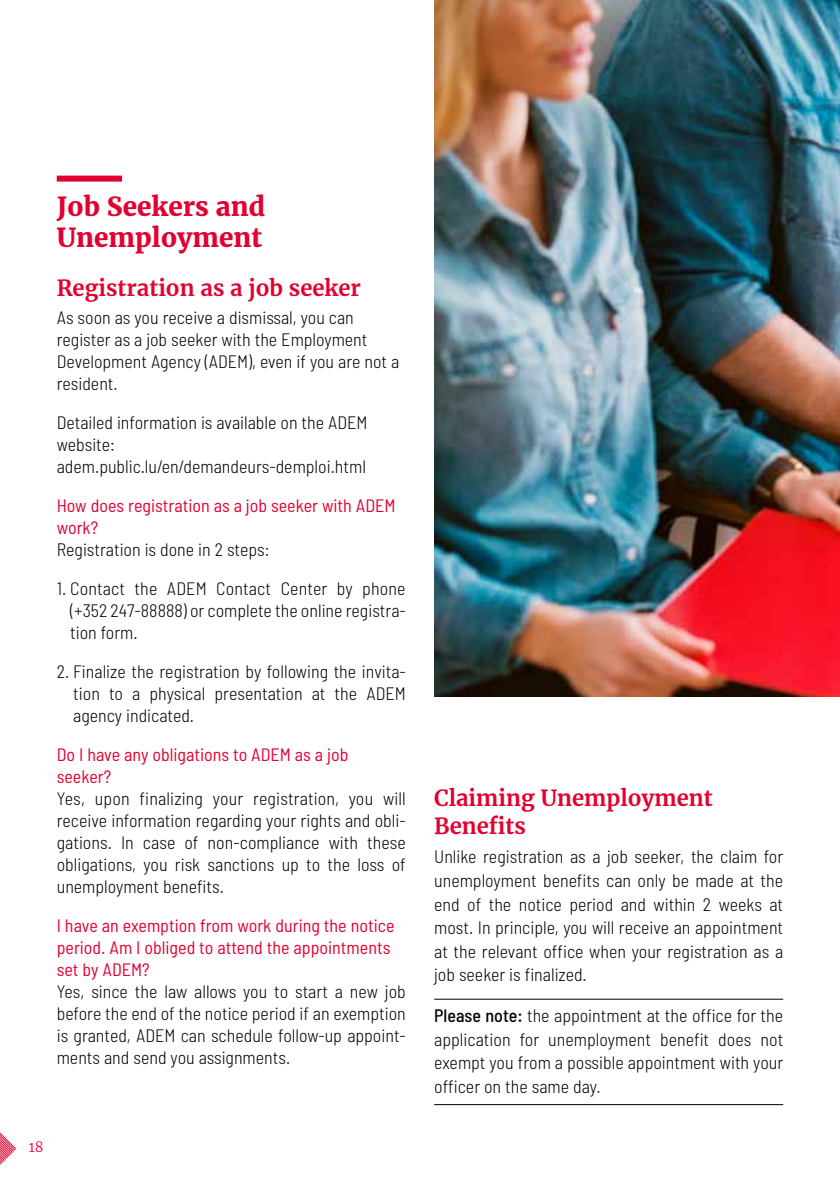
<style>
.page{position:relative;width:840px;height:1191px;background:#fff}
.page>*{position:absolute;margin:0;border:0;box-sizing:border-box;transform-origin:0 0}
.t1{font:900 26px/31.2px "Merriweather";color:#e20030}
.t2{font:700 22px/28px "Merriweather";color:#e20030}
.t3{font:300 semi-condensed 18px/22px "Barlow";color:#000;text-align:justify}
.t4{font:semi-condensed 18px/22px "Barlow";color:#e20030}
.t5{font:300 14px "Merriweather";color:#e20030}
.s1{font-weight:500}
</style>
<div class="page">
<svg style="left:0;top:1132px;width:16px;height:33px"></svg>
<div style="left:57px;top:176px;width:65px;height:6px;background:#e20030"></div>
<hr style="left:434px;top:998px;width:348px;height:1px;background:#000">
<hr style="left:434px;top:1104px;width:348px;height:1px;background:#000">
<img style="left:434px;top:0;width:405px;height:696px">
<h1 class="t1" style="left:57px;top:190px;width:210px">Job Seekers and<br>Unemployment</h1>
<p class="t2" style="left:57px;top:273px;width:305px">Registration as a job seeker</p>
<p class="t3" style="left:57px;top:306px;width:344px;text-align:left">As soon as you receive a dismissal, you can register as a job seeker with the Employment Development Agency (ADEM), even if you are not a resident.</p>
<p class="t3" style="left:57px;top:411px;width:312px;text-align:left">Detailed information is available on the ADEM website: adem.public.lu/en/demandeurs-demploi.html</p>
<p class="t4" style="left:57px;top:494px;width:340px">How does registration as a job seeker with ADEM work?</p>
<p class="t3" style="left:57px;top:538px;width:214px">Registration is done in 2 steps:</p>
<p class="t3" style="left:70px;top:577px;width:337px;text-indent:-13px">1. Contact the ADEM Contact Center by phone (+352 247-88888) or complete the online registra&shy;tion form.</p>
<p class="t3" style="left:73px;top:660px;width:334px;text-indent:-16px">2. Finalize the registration by following the invita&shy;tion to a physical presentation at the ADEM agency indicated.</p>
<p class="t4" style="left:57px;top:743px;width:293px">Do I have any obligations to ADEM as a job seeker?</p>
<p class="t3" style="left:57px;top:787px;width:350px">Yes, upon finalizing your registration, you will receive information regarding your rights and obli&shy;gations. In case of non-compliance with these obligations, you risk sanctions up to the loss of unemployment benefits.</p>
<p class="t4" style="left:57px;top:914px;width:339px">I have an exemption from work during the notice period. Am I obliged to attend the appointments set by ADEM?</p>
<p class="t3" style="left:57px;top:980px;width:350px">Yes, since the law allows you to start a new job before the end of the notice period if an exemption is granted, ADEM can schedule follow-up appoint&shy;ments and send you assignments.</p>
<p class="t5" style="left:29px;top:1137px;width:16px">18</p>
<p class="t2" style="left:434px;top:783px;width:280px">Claiming Unemployment<br>Benefits</p>
<p class="t3" style="left:434px;top:844px;width:350px;line-height:23.6px">Unlike registration as a job seeker, the claim for unemployment benefits can only be made at the end of the notice period and within 2 weeks at most. In principle, you will receive an appointment at the relevant office when your registration as a job seeker is finalized.</p>
<p class="t3" style="left:434px;top:1003px;width:350px;line-height:23.6px"><span class="s1">Please note:</span> the appointment at the office for the application for unemployment benefit does not exempt you from a possible appointment with your officer on the same day.</p>
</div>
